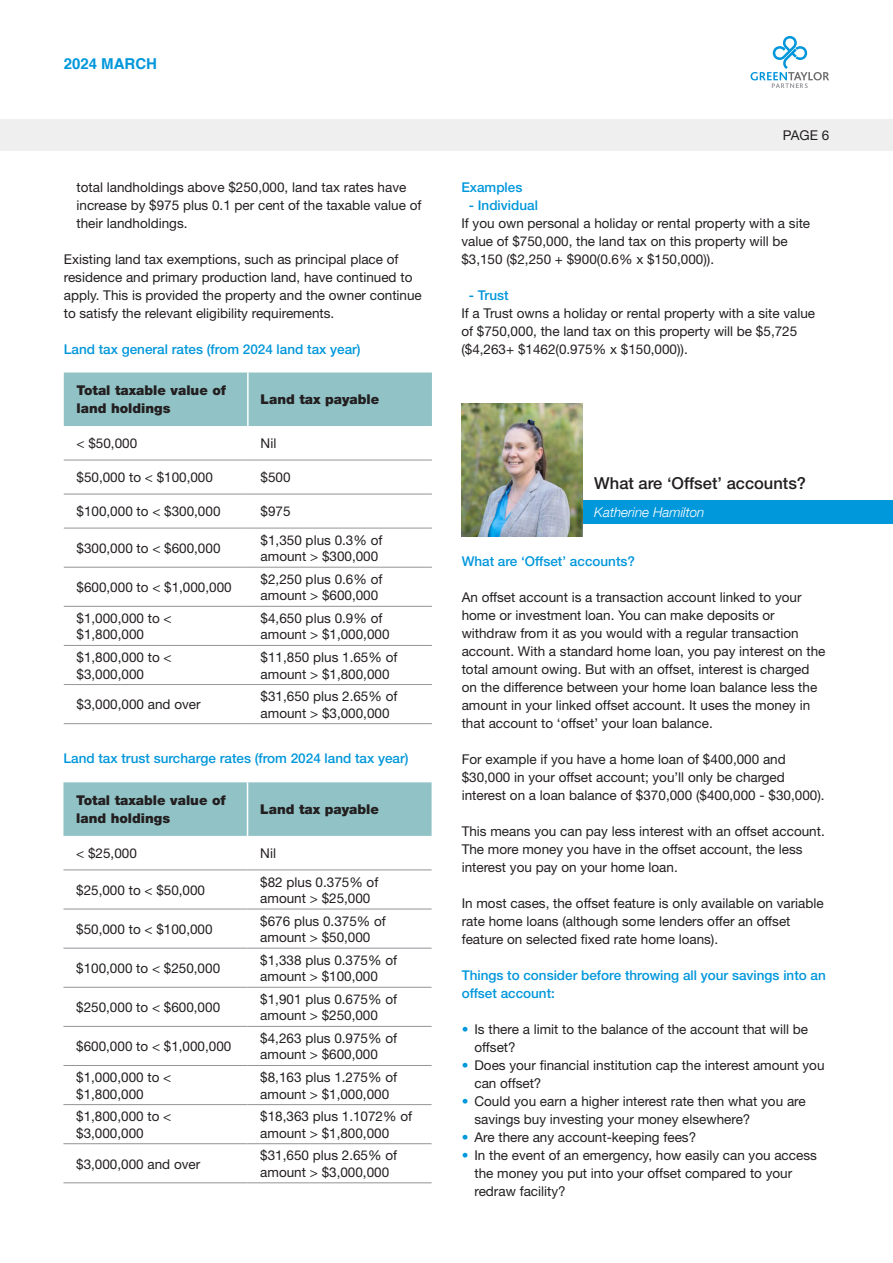
<style>
.page{position:relative;width:893px;height:1263px;background:#fff}
.page>*{position:absolute;margin:0;border:0;box-sizing:border-box;transform-origin:0 0}
.t1{font:500 16.5px "Helvetica Neue";color:#231f20}
.t2{font:700 15px "Helvetica";color:#0097db}
.t3{font:13.5px/18px "Helvetica Neue";color:#231f20}
.t4{font:500 13.5px/18px "Helvetica Neue";color:#0097db}
.t5{font:900 13.5px/18px "Helvetica Neue";color:#231f20}
.t6{font:italic 300 13.5px "Helvetica Neue";color:#fff}
.s1{color:#0097db}
</style>
<div class="page">
<div style="left:0;top:119px;width:893px;height:31px;background:#efeff0"></div>
<svg style="left:750px;top:36px;width:79px;height:52px"></svg>
<div style="left:64px;top:372px;width:368px;height:54px;background:#91c3c6"></div>
<hr style="left:64px;top:460px;width:184px;height:1px;background:#949499">
<hr style="left:248px;top:460px;width:184px;height:1px;background:#949499">
<hr style="left:64px;top:494px;width:184px;height:1px;background:#949499">
<hr style="left:248px;top:494px;width:184px;height:1px;background:#949499">
<hr style="left:64px;top:528px;width:184px;height:1px;background:#949499">
<hr style="left:248px;top:528px;width:184px;height:1px;background:#949499">
<hr style="left:64px;top:567px;width:184px;height:1px;background:#949499">
<hr style="left:248px;top:567px;width:184px;height:1px;background:#949499">
<hr style="left:64px;top:606px;width:184px;height:1px;background:#949499">
<hr style="left:248px;top:606px;width:184px;height:1px;background:#949499">
<hr style="left:64px;top:645px;width:184px;height:1px;background:#949499">
<hr style="left:248px;top:645px;width:184px;height:1px;background:#949499">
<hr style="left:64px;top:684px;width:184px;height:1px;background:#949499">
<hr style="left:248px;top:684px;width:184px;height:1px;background:#949499">
<hr style="left:64px;top:723px;width:184px;height:1px;background:#949499">
<hr style="left:248px;top:723px;width:184px;height:1px;background:#949499">
<hr style="left:247px;top:372px;width:2px;height:54px;background:#fff">
<div style="left:63px;top:782px;width:369px;height:54px;background:#91c3c6"></div>
<hr style="left:63px;top:870px;width:185px;height:1px;background:#949499">
<hr style="left:248px;top:870px;width:184px;height:1px;background:#949499">
<hr style="left:63px;top:909px;width:185px;height:1px;background:#949499">
<hr style="left:248px;top:909px;width:184px;height:1px;background:#949499">
<hr style="left:63px;top:948px;width:185px;height:1px;background:#949499">
<hr style="left:248px;top:948px;width:184px;height:1px;background:#949499">
<hr style="left:63px;top:987px;width:185px;height:1px;background:#949499">
<hr style="left:248px;top:987px;width:184px;height:1px;background:#949499">
<hr style="left:63px;top:1026px;width:185px;height:1px;background:#949499">
<hr style="left:248px;top:1026px;width:184px;height:1px;background:#949499">
<hr style="left:63px;top:1065px;width:185px;height:1px;background:#949499">
<hr style="left:248px;top:1065px;width:184px;height:1px;background:#949499">
<hr style="left:63px;top:1104px;width:185px;height:1px;background:#949499">
<hr style="left:248px;top:1104px;width:184px;height:1px;background:#949499">
<hr style="left:63px;top:1143px;width:185px;height:1px;background:#949499">
<hr style="left:248px;top:1143px;width:184px;height:1px;background:#949499">
<hr style="left:63px;top:1182px;width:185px;height:1px;background:#949499">
<hr style="left:248px;top:1182px;width:184px;height:1px;background:#949499">
<hr style="left:247px;top:782px;width:1px;height:54px;background:#fff">
<div style="left:462px;top:500px;width:431px;height:24px;background:#0097db"></div>
<img style="left:462px;top:404px;width:120px;height:132px">
<p class="t2" style="left:64px;top:52px;width:95px">2024 MARCH</p>
<p class="t3" style="left:77px;top:178px;width:346px">total landholdings above $250,000, land tax rates have increase by $975 plus 0.1 per cent of the taxable value of their landholdings.</p>
<p class="t3" style="left:64px;top:250px;width:360px">Existing land tax exemptions, such as principal place of residence and primary production land, have continued to apply. This is provided the property and the owner continue to satisfy the relevant eligibility requirements.</p>
<p class="t4" style="left:64px;top:340px;width:298px">Land tax general rates (from 2024 land tax year)</p>
<p class="t5" style="left:77px;top:382px;width:151px">Total taxable value of land holdings</p>
<p class="t5" style="left:261px;top:391px;width:120px">Land tax payable</p>
<p class="t3" style="left:77px;top:434px;width:62px">&lt; $50,000</p>
<p class="t3" style="left:261px;top:434px;width:17px">Nil</p>
<p class="t3" style="left:77px;top:468px;width:138px">$50,000 to &lt; $100,000</p>
<p class="t3" style="left:261px;top:468px;width:32px">$500</p>
<p class="t3" style="left:77px;top:502px;width:145px">$100,000 to &lt; $300,000</p>
<p class="t3" style="left:261px;top:502px;width:32px">$975</p>
<p class="t3" style="left:77px;top:539px;width:145px">$300,000 to &lt; $600,000</p>
<p class="t3" style="left:261px;top:531px;width:123px;line-height:16.5px">$1,350 plus 0.3% of amount &gt; $300,000</p>
<p class="t3" style="left:77px;top:578px;width:157px">$600,000 to &lt; $1,000,000</p>
<p class="t3" style="left:261px;top:571px;width:123px;line-height:16.5px">$2,250 plus 0.6% of amount &gt; $600,000</p>
<p class="t3" style="left:77px;top:610px;width:97px;line-height:16.5px">$1,000,000 to &lt; $1,800,000</p>
<p class="t3" style="left:261px;top:610px;width:130px;line-height:16.5px">$4,650 plus 0.9% of amount &gt; $1,000,000</p>
<p class="t3" style="left:77px;top:649px;width:97px;line-height:16.5px">$1,800,000 to &lt; $3,000,000</p>
<p class="t3" style="left:261px;top:649px;width:138px;line-height:16.5px">$11,850 plus 1.65% of amount &gt; $1,800,000</p>
<p class="t3" style="left:77px;top:695px;width:126px">$3,000,000 and over</p>
<p class="t3" style="left:261px;top:688px;width:138px;line-height:16.5px">$31,650 plus 2.65% of amount &gt; $3,000,000</p>
<p class="t4" style="left:63px;top:749px;width:347px">Land tax trust surcharge rates (from 2024 land tax year)</p>
<p class="t5" style="left:76px;top:791px;width:151px">Total taxable value of land holdings</p>
<p class="t5" style="left:260px;top:800px;width:120px">Land tax payable</p>
<p class="t3" style="left:76px;top:844px;width:62px">&lt; $25,000</p>
<p class="t3" style="left:260px;top:844px;width:17px">Nil</p>
<p class="t3" style="left:76px;top:881px;width:130px">$25,000 to &lt; $50,000</p>
<p class="t3" style="left:260px;top:873px;width:120px;line-height:16.5px">$82 plus 0.375% of amount &gt; $25,000</p>
<p class="t3" style="left:76px;top:920px;width:138px">$50,000 to &lt; $100,000</p>
<p class="t3" style="left:260px;top:912px;width:127px;line-height:16.5px">$676 plus 0.375% of amount &gt; $50,000</p>
<p class="t3" style="left:76px;top:959px;width:145px">$100,000 to &lt; $250,000</p>
<p class="t3" style="left:260px;top:951px;width:138px;line-height:16.5px">$1,338 plus 0.375% of amount &gt; $100,000</p>
<p class="t3" style="left:76px;top:998px;width:145px">$250,000 to &lt; $600,000</p>
<p class="t3" style="left:260px;top:991px;width:138px;line-height:16.5px">$1,901 plus 0.675% of amount &gt; $250,000</p>
<p class="t3" style="left:76px;top:1037px;width:157px">$600,000 to &lt; $1,000,000</p>
<p class="t3" style="left:260px;top:1030px;width:138px;line-height:16.5px">$4,263 plus 0.975% of amount &gt; $600,000</p>
<p class="t3" style="left:76px;top:1069px;width:97px;line-height:16.5px">$1,000,000 to &lt; $1,800,000</p>
<p class="t3" style="left:260px;top:1069px;width:138px;line-height:16.5px">$8,163 plus 1.275% of amount &gt; $1,000,000</p>
<p class="t3" style="left:76px;top:1108px;width:97px;line-height:16.5px">$1,800,000 to &lt; $3,000,000</p>
<p class="t3" style="left:260px;top:1108px;width:153px;line-height:16.5px">$18,363 plus 1.1072% of amount &gt; $1,800,000</p>
<p class="t3" style="left:76px;top:1154px;width:126px">$3,000,000 and over</p>
<p class="t3" style="left:260px;top:1147px;width:138px;line-height:16.5px">$31,650 plus 2.65% of amount &gt; $3,000,000</p>
<p class="t3" style="left:783px;top:126px;width:48px">PAGE 6</p>
<p class="t4" style="left:461px;top:178px;width:63px">Examples</p>
<p class="t4" style="left:469px;top:196px;width:71px">- Individual</p>
<p class="t3" style="left:461px;top:214px;width:350px">If you own personal a holiday or rental property with a site value of $750,000, the land tax on this property will be $3,150 ($2,250 + $900(0.6% x $150,000)).</p>
<p class="t4" style="left:469px;top:286px;width:41px">- Trust</p>
<p class="t3" style="left:461px;top:304px;width:355px">If a Trust owns a holiday or rental property with a site value of $750,000, the land tax on this property will be $5,725 ($4,263+ $1462(0.975% x $150,000)).</p>
<p class="t1" style="left:594px;top:473px;width:213px">What are ‘Offset’ accounts?</p>
<p class="t6" style="left:594px;top:504px;width:112px">Katherine Hamilton</p>
<p class="t4" style="left:462px;top:552px;width:175px">What are ‘Offset’ accounts?</p>
<p class="t3" style="left:462px;top:588px;width:365px">An offset account is a transaction account linked to your home or investment loan. You can make deposits or withdraw from it as you would with a regular transaction account. With a standard home loan, you pay interest on the total amount owing. But with an offset, interest is charged on the difference between your home loan balance less the amount in your linked offset account. It uses the money in that account to ‘offset’ your loan balance.</p>
<p class="t3" style="left:462px;top:750px;width:364px">For example if you have a home loan of $400,000 and $30,000 in your offset account; you’ll only be charged interest on a loan balance of $370,000 ($400,000 - $30,000).</p>
<p class="t3" style="left:462px;top:822px;width:365px">This means you can pay less interest with an offset account.<br>The more money you have in the offset account, the less interest you pay on your home loan.</p>
<p class="t3" style="left:462px;top:894px;width:364px">In most cases, the offset feature is only available on variable rate home loans (although some lenders offer an offset feature on selected fixed rate home loans).</p>
<p class="t4" style="left:462px;top:966px;width:366px">Things to consider before throwing all your savings into an offset account:</p>
<p class="t3" style="left:474px;top:1020px;width:335px;text-indent:-13px"><span class="s1">•</span> Is there a limit to the balance of the account that will be offset?</p>
<p class="t3" style="left:474px;top:1056px;width:352px;text-indent:-13px"><span class="s1">•</span> Does your financial institution cap the interest amount you can offset?</p>
<p class="t3" style="left:474px;top:1092px;width:333px;text-indent:-13px"><span class="s1">•</span> Could you earn a higher interest rate then what you are savings buy investing your money elsewhere?</p>
<p class="t3" style="left:462px;top:1128px;width:236px"><span class="s1">•</span> Are there any account-keeping fees?</p>
<p class="t3" style="left:474px;top:1146px;width:344px;text-indent:-13px"><span class="s1">•</span> In the event of an emergency, how easily can you access the money you put into your offset compared to your redraw facility?</p>
</div>
